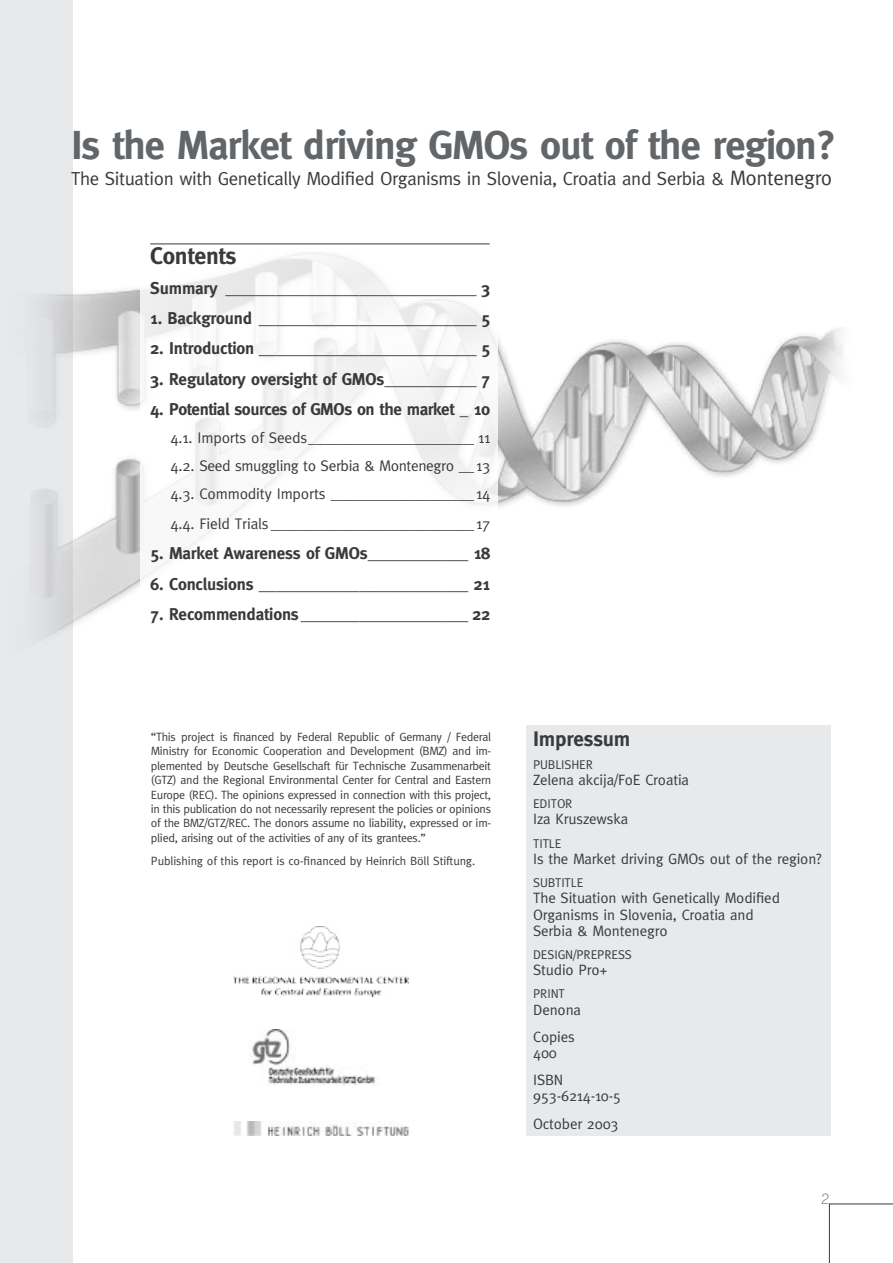
<style>
.page{position:relative;width:893px;height:1263px;background:#fff}
.page>*{position:absolute;margin:0;border:0;box-sizing:border-box;transform-origin:0 0}
.t1{font:700 40.5px "Meta";letter-spacing:-.025em;color:#636669}
.t2{font:700 23.85px "Meta";letter-spacing:-.01em;color:#383a3b}
.t3{font:700 21px "Meta";letter-spacing:-.01em;color:#383a3b}
.t4{font:18.9px "Meta";letter-spacing:-.02em;color:#383a3b}
.t5{font:700 17.1px "Meta";letter-spacing:-.01em;color:#383a3b}
.t6{font:15.3px/28px "Meta";letter-spacing:-.01em;color:#383a3b;text-align:justify}
.t7{font:15px/27px "Meta";letter-spacing:-.01em;color:#383a3b}
.t8{font:100 15px "A Helvetica";color:#383a3b}
.t9{font:12.75px "Meta";letter-spacing:-.01em;color:#383a3b}
.t10{font:12px/14.4px "Meta";letter-spacing:-.01em;color:#383a3b;text-align:justify}
.s1{font-size:20.85px}
</style>
<div class="page">
<div style="left:0;top:0;width:72px;height:1263px;background:#e8e9eb"></div>
<svg style="left:829px;top:1203px;width:64px;height:60px"></svg>
<img style="left:34px;top:251px;width:808px;height:419px">
<div style="left:140px;top:228px;width:358px;height:406px;background:#fff"></div>
<hr style="left:150px;top:243px;width:340px;height:1px;background:#383a3b">
<div style="left:527px;top:725px;width:304px;height:410px;background:#e8e9eb"></div>
<img style="left:233px;top:926px;width:176px;height:71px">
<img style="left:252px;top:1029px;width:124px;height:57px">
<img style="left:234px;top:1121px;width:175px;height:14px">
<h1 class="t1" style="left:71px;top:121px;width:767px">Is the Market driving GMOs out of the region?</h1>
<h3 class="t4" style="left:71px;top:168px;width:763px">The Situation with Genetically Modified Organisms in Slovenia, Croatia and Serbia &amp; <span class="s1">Montenegro</span></h3>
<h2 class="t2" style="left:150px;top:241px;width:88px">Contents</h2>
<h3 class="t5" style="left:150px;top:278px;width:342px">Summary ______________________________ 3</h3>
<h3 class="t5" style="left:150px;top:308px;width:342px">1. Background __________________________ 5</h3>
<h3 class="t5" style="left:150px;top:338px;width:342px">2. Introduction __________________________ 5</h3>
<h3 class="t5" style="left:150px;top:368px;width:342px">3. Regulatory oversight of GMOs___________ 7</h3>
<h3 class="t5" style="left:150px;top:399px;width:342px">4. Potential sources of GMOs on the market _ 10</h3>
<p class="t6" style="left:171px;top:423px;width:321px">4.1. Imports of Seeds______________________ 11<br>4.2. Seed smuggling to Serbia &amp; Montenegro __13<br>4.3. Commodity Imports ___________________14</p>
<p class="t6" style="left:171px;top:510px;width:321px">4.4. Field Trials ___________________________17</p>
<h3 class="t5" style="left:150px;top:543px;width:342px">5. Market Awareness of GMOs____________ 18</h3>
<h3 class="t5" style="left:150px;top:573px;width:342px">6. Conclusions _________________________ 21</h3>
<h3 class="t5" style="left:150px;top:604px;width:342px">7. Recommendations____________________ 22</h3>
<p class="t10" style="left:151px;top:729px;width:342px">“This project is financed by Federal Republic of Germany / Federal Ministry for Economic Cooperation and Development (BMZ) and im&shy;plemented by Deutsche Gesellschaft für Technische Zusammenarbeit (GTZ) and the Regional Environmental Center for Central and Eastern Europe (REC). The opinions expressed in connection with this project, in this publication do not necessarily represent the policies or opinions of the BMZ/GTZ/REC. The donors assume no liability, expressed or im&shy;plied, arising out of the activities of any of its grantees.”</p>
<p class="t10" style="left:151px;top:853px;width:326px">Publishing of this report is co-financed by Heinrich Böll Stiftung.</p>
<h3 class="t3" style="left:533px;top:726px;width:99px">Impressum</h3>
<p class="t9" style="left:533px;top:757px;width:61px">PUBLISHER</p>
<p class="t7" style="left:533px;top:766px;width:157px">Zelena akcija/FoE Croatia</p>
<p class="t9" style="left:533px;top:796px;width:41px">EDITOR</p>
<p class="t7" style="left:533px;top:805px;width:97px">Iza Kruszewska</p>
<p class="t9" style="left:533px;top:836px;width:30px">TITLE</p>
<p class="t7" style="left:533px;top:845px;width:290px">Is the Market driving GMOs out of the region?</p>
<p class="t9" style="left:533px;top:875px;width:52px">SUBTITLE</p>
<p class="t7" style="left:533px;top:890px;width:248px;line-height:16.4px">The Situation with Genetically Modified<br>Organisms in Slovenia, Croatia and<br>Serbia &amp; Montenegro</p>
<p class="t9" style="left:533px;top:947px;width:100px">DESIGN/PREPRESS</p>
<p class="t7" style="left:533px;top:956px;width:76px">Studio Pro+</p>
<p class="t9" style="left:533px;top:986px;width:33px">PRINT</p>
<p class="t7" style="left:533px;top:996px;width:49px">Denona<br>Copies</p>
<p class="t7" style="left:533px;top:1039px;width:32px">400<br>ISBN</p>
<p class="t7" style="left:533px;top:1082px;width:90px">953-6214-10-5<br>October 2003</p>
<p class="t8" style="left:821px;top:1189px;width:9px">2</p>
</div>
